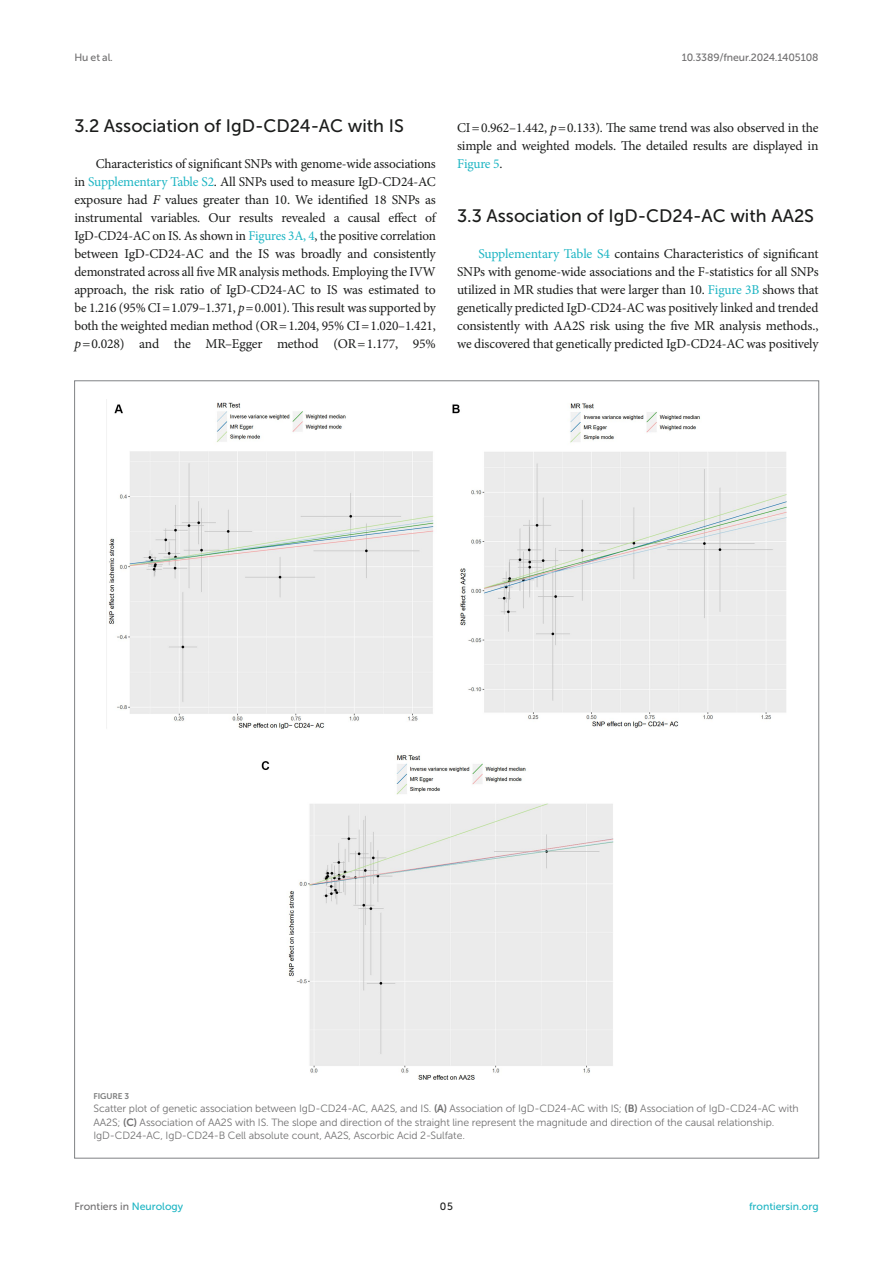
<style>
.page{position:relative;width:893px;height:1263px;background:#fff}
.page>*{position:absolute;margin:0;border:0;box-sizing:border-box;transform-origin:0 0}
.HEAD_2{font:18px "Museo Sans 500";color:#1b1c1b}
.TEXT_FLUSH{font:13.5px/18px "Minion Pro";letter-spacing:-.015em;color:#1b1c1b;text-align:justify}
.FIG_LEG{font:10.5px/13.5px "Museo Sans 300";letter-spacing:-.01em;color:#706f70}
.t1{font:10.5px "Museo Sans 500";letter-spacing:-.015em;color:#706f70}
.t2{font:10.5px "Museo Sans 500";color:#1db5c3}
.t3{font:10.5px "Museo Sans 500";color:#1b1c1b}
.FIG_HD{font:8.25px "Museo Sans 700";letter-spacing:-.01em;color:#7e7f7f}
.s1{color:#1db5c3}
.s2{font-style:italic}
.s3{font-family:"Museo Sans 700"}
</style>
<div class="page">
<img style="left:106px;top:400px;width:681px;height:680px">
<p class="t1" style="left:74px;top:51px;width:40px">Hu et al.</p>
<p class="t1" style="left:682px;top:51px;width:138px">10.3389/fneur.2024.1405108</p>
<p class="HEAD_2" style="left:74px;top:116px;width:331px">3.2 Association of IgD-CD24-AC with IS</p>
<p class="TEXT_FLUSH" style="left:74px;top:155px;width:363px;text-indent:21px">Characteristics of significant SNPs with genome-wide associations in <span class="s1">Supplementary Table S2</span>. All SNPs used to measure IgD-CD24-AC exposure had <span class="s2">F</span> values greater than 10. We identified 18 SNPs as instrumental variables. Our results revealed a causal effect of IgD-CD24-AC on IS. As shown in <span class="s1">Figures 3A, 4</span>, the positive correlation between IgD-CD24-AC and the IS was broadly and consistently demonstrated across all five MR analysis methods. Employing the IVW approach, the risk ratio of IgD-CD24-AC to IS was estimated to be 1.216 (95% CI=1.079–1.371, <span class="s2">p</span>=0.001). This result was supported by both the weighted median method (OR=1.204, 95% CI=1.020–1.421, <span class="s2">p</span>=0.028) and the MR–Egger method (OR=1.177, 95%</p>
<p class="TEXT_FLUSH" style="left:457px;top:119px;width:363px">CI=0.962–1.442, <span class="s2">p</span>=0.133). The same trend was also observed in the simple and weighted models. The detailed results are displayed in <span class="s1">Figure 5</span>.</p>
<p class="HEAD_2" style="left:457px;top:206px;width:358px">3.3 Association of IgD-CD24-AC with AA2S</p>
<p class="TEXT_FLUSH" style="left:457px;top:245px;width:363px;text-indent:21px"><span class="s1">Supplementary Table S4</span> contains Characteristics of significant SNPs with genome-wide associations and the F-statistics for all SNPs utilized in MR studies that were larger than 10. <span class="s1">Figure 3B</span> shows that genetically predicted IgD-CD24-AC was positively linked and trended consistently with AA2S risk using the five MR analysis methods., we discovered that genetically predicted IgD-CD24-AC was positively</p>
<p class="FIG_HD" style="left:94px;top:1091px;width:37px">FIGURE 3</p>
<p class="FIG_LEG" style="left:94px;top:1102px;width:707px">Scatter plot of genetic association between IgD-CD24-AC, AA2S, and IS. <span class="s3">(A)</span> Association of IgD-CD24-AC with IS; <span class="s3">(B)</span> Association of IgD-CD24-AC with<br>AA2S; <span class="s3">(C)</span> Association of AA2S with IS. The slope and direction of the straight line represent the magnitude and direction of the causal relationship.<br>IgD-CD24-AC, IgD-CD24-B Cell absolute count, AA2S, Ascorbic Acid 2-Sulfate.</p>
<p class="t1" style="left:74px;top:1200px;width:110px">Frontiers in <span class="s1">Neurology</span></p>
<p class="t3" style="left:440px;top:1200px;width:14px">05</p>
<p class="t2" style="left:749px;top:1200px;width:71px">frontiersin.org</p>
</div>
